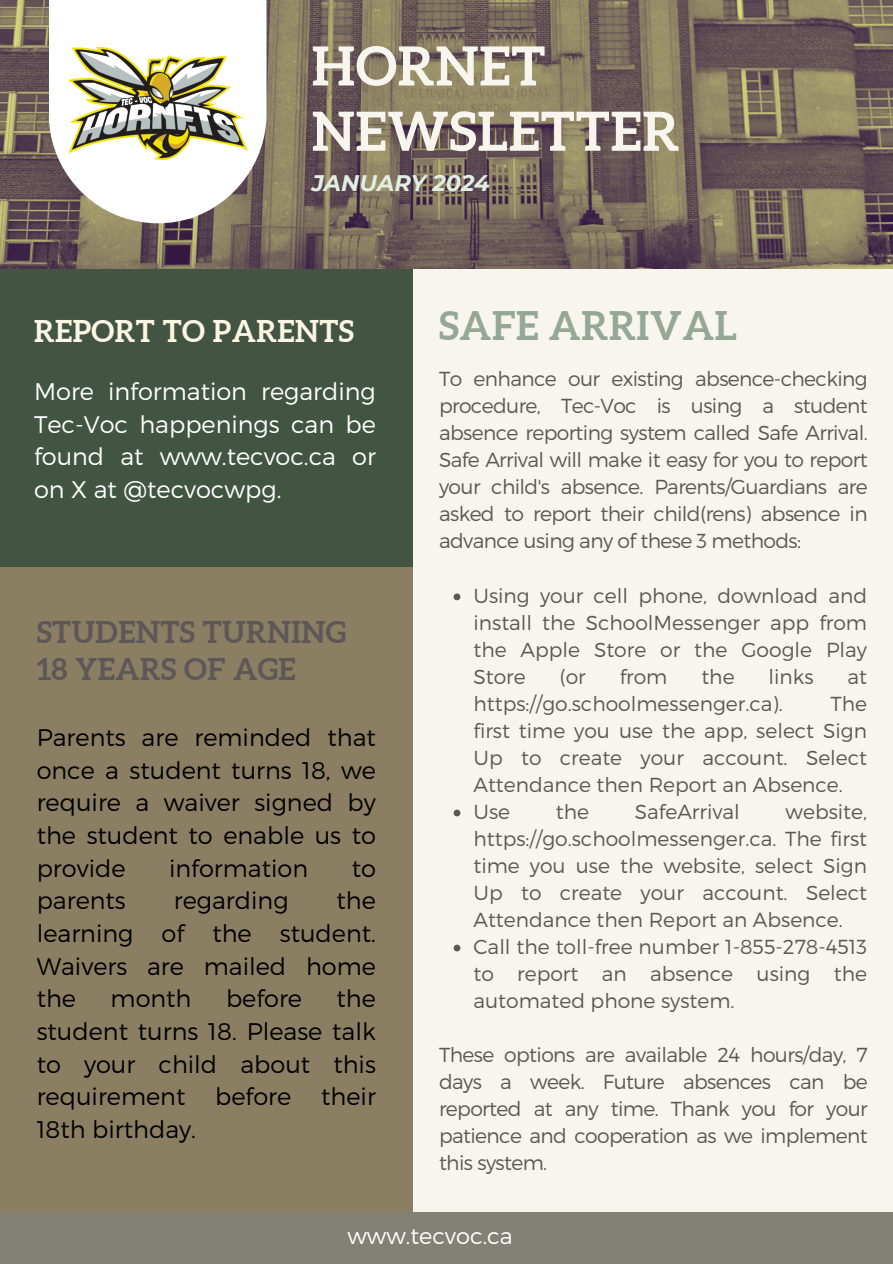
<style>
.page{position:relative;width:893px;height:1264px;background:#fff}
.page>*{position:absolute;margin:0;border:0;box-sizing:border-box;transform-origin:0 0}
.t1{font:700 54px "Aleo";letter-spacing:.015em;color:#f8f5ee}
.t2{font:700 39.3px "Aleo";letter-spacing:.015em;color:#94a895}
.t3{font:700 30px/37.2px "Aleo";letter-spacing:.015em;color:#5d5757}
.t4{font:700 30px "Aleo";letter-spacing:.015em;color:#fcf6e3}
.t5{font:300 24px/32.7px "Montserrat";color:#000;text-align:justify}
.t6{font:300 24px/32.7px "Montserrat";color:#fff;text-align:justify}
.t7{font:300 22.5px "Montserrat";color:#fff}
.t8{font:italic 700 22.5px "Montserrat";color:#e1efe2}
.t9{font:300 20.25px/27px "Montserrat";color:#5d5757;text-align:justify}
</style>
<div class="page">
<img style="left:0;top:0;width:892px;height:268px">
<div style="left:0;top:269px;width:446px;height:298px;background:#425442"></div>
<div style="left:412px;top:269px;width:480px;height:959px;background:#f8f5ee"></div>
<div style="left:0;top:567px;width:412px;height:661px;background:#8a7e63"></div>
<div style="left:0;top:1211px;width:892px;height:52px;background:#838075"></div>
<svg style="left:49px;top:0;width:217px;height:223px"></svg>
<img style="left:68px;top:48px;width:179px;height:111px">
<svg style="left:453px;top:593px;width:7px;height:7px"></svg>
<svg style="left:453px;top:809px;width:7px;height:7px"></svg>
<svg style="left:453px;top:944px;width:7px;height:7px"></svg>
<p class="t1" style="left:312px;top:35px;width:235px">HORNET</p>
<p class="t1" style="left:312px;top:100px;width:369px">NEWSLETTER</p>
<p class="t8" style="left:312px;top:169px;width:179px">JANUARY 2024</p>
<p class="t4" style="left:34px;top:314px;width:321px">REPORT TO PARENTS</p>
<p class="t6" style="left:34px;top:374px;width:343px">More information regarding Tec-Voc happenings can be found at www.tecvoc.ca or on X at @tecvocwpg.</p>
<p class="t3" style="left:37px;top:613px;width:311px">STUDENTS TURNING<br>18 YEARS OF AGE</p>
<p class="t5" style="left:37px;top:720px;width:341px">Parents are reminded that once a student turns 18, we require a waiver signed by the student to enable us to provide</p>
<p class="t5" style="left:169px;top:850px;width:140px">information</p>
<p class="t5" style="left:352px;top:850px;width:26px">to</p>
<p class="t5" style="left:37px;top:883px;width:341px;text-indent:300px">the learning of the student.<br>Waivers are mailed home the</p>
<p class="t5" style="left:37px;top:883px;width:91px">parents</p>
<p class="t5" style="left:174px;top:883px;width:116px">regarding</p>
<p class="t5" style="left:111px;top:981px;width:82px">month</p>
<p class="t5" style="left:226px;top:981px;width:77px">before</p>
<p class="t5" style="left:37px;top:981px;width:341px;text-indent:300px">the student turns 18. Please talk to your child about this requirement before their 18th birthday.</p>
<p class="t2" style="left:439px;top:303px;width:299px">SAFE ARRIVAL</p>
<p class="t9" style="left:439px;top:364px;width:430px">To enhance our existing absence-checking procedure, Tec-Voc is using a student absence reporting system called Safe Arrival.<br>Safe Arrival will make it easy for you to report your child's absence. Parents/Guardians are asked to report their child(rens) absence in advance using any of these 3 methods:</p>
<p class="t9" style="left:473px;top:580px;width:395px">Using your cell phone, download and install the SchoolMessenger app from the Apple Store or the Google Play Store</p>
<p class="t9" style="left:559px;top:661px;width:28px">(or</p>
<p class="t9" style="left:619px;top:661px;width:49px">from</p>
<p class="t9" style="left:701px;top:661px;width:35px">the</p>
<p class="t9" style="left:768px;top:661px;width:47px">links</p>
<p class="t9" style="left:847px;top:661px;width:21px">at</p>
<p class="t9" style="left:473px;top:688px;width:311px">https://go.schoolmessenger.ca).</p>
<p class="t9" style="left:473px;top:688px;width:395px;text-indent:357px">The first time you use the app, select Sign Up to create your account. Select Attendance then Report an Absence.</p>
<p class="t9" style="left:473px;top:796px;width:38px">Use</p>
<p class="t9" style="left:556px;top:796px;width:35px">the</p>
<p class="t9" style="left:634px;top:796px;width:106px">SafeArrival</p>
<p class="t9" style="left:473px;top:796px;width:395px;text-indent:312px">website, https://go.schoolmessenger.ca. The first time you use the website, select Sign Up to create your account. Select Attendance then Report an Absence.</p>
<p class="t9" style="left:473px;top:931px;width:395px">Call the toll-free number 1-855-278-4513 to report an absence using the automated phone system.</p>
<p class="t9" style="left:439px;top:1039px;width:430px">These options are available 24 hours/day, 7 days a week. Future absences can be reported at any time. Thank you for your patience and cooperation as we implement this system.</p>
<p class="t7" style="left:347px;top:1221px;width:167px">www.tecvoc.ca</p>
</div>
